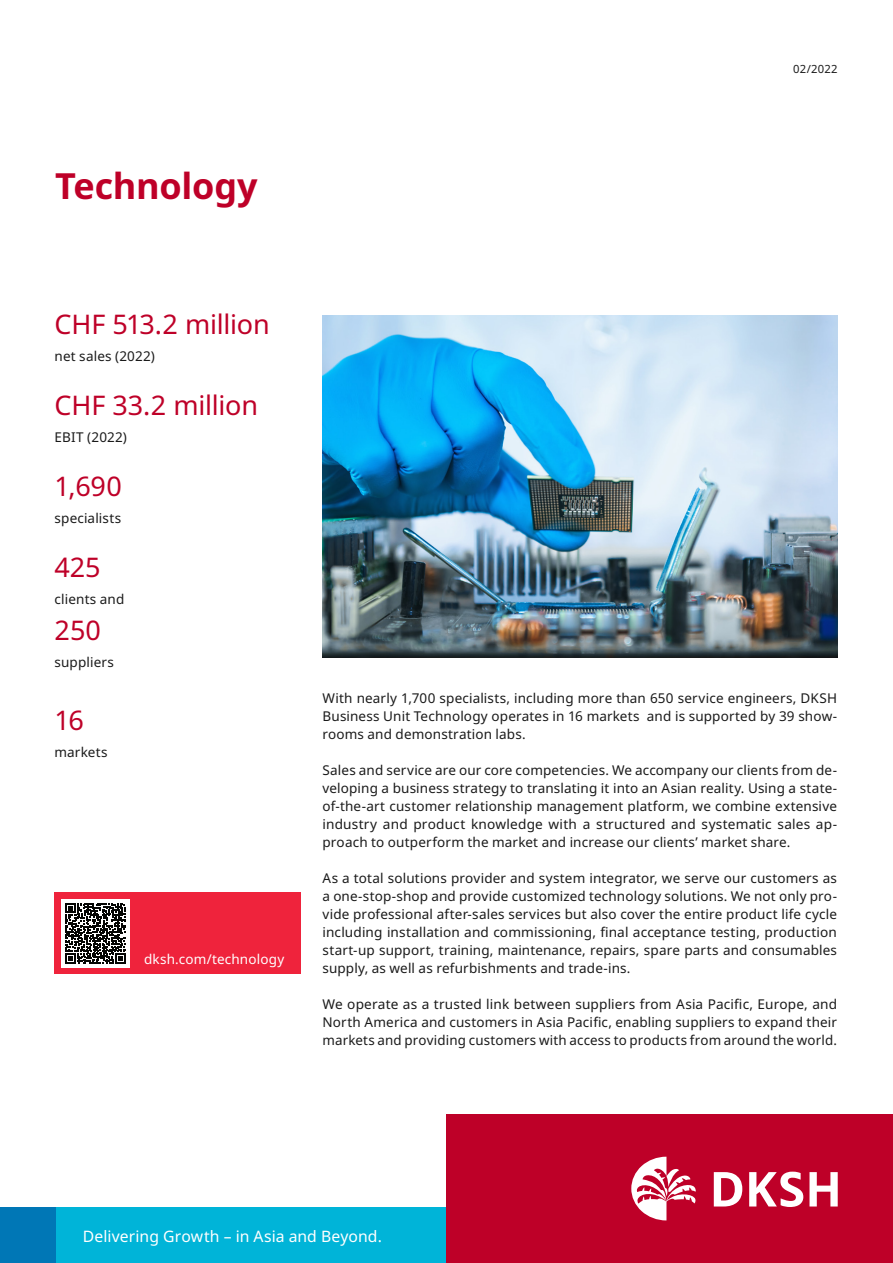
<style>
.page{position:relative;width:893px;height:1263px;background:#fff}
.page>*{position:absolute;margin:0;border:0;box-sizing:border-box;transform-origin:0 0}
.t1{font:700 36px "Noto Sans";letter-spacing:-.01em;color:#be0028}
.t2{font:27px "Noto Sans";letter-spacing:-.01em;color:#be0028}
.t3{font:15.75px "Noto Sans";letter-spacing:.005em;color:#fff}
.t4{font:13.5px/18px "Noto Sans";letter-spacing:.01em;color:#1a1a1a;text-align:justify}
.t5{font:13.5px "Noto Sans";letter-spacing:.01em;color:#fff}
.t6{font:11.25px "Noto Sans";letter-spacing:.01em;color:#1a1a1a}
</style>
<div class="page">
<div style="left:0;top:1208px;width:446px;height:55px;background:#00b4d8"></div>
<div style="left:446px;top:1114px;width:447px;height:149px;background:#be0028"></div>
<svg style="left:714px;top:1172px;width:28px;height:34px"></svg>
<svg style="left:749px;top:1171px;width:54px;height:36px"></svg>
<svg style="left:809px;top:1172px;width:29px;height:34px"></svg>
<svg style="left:631px;top:1157px;width:65px;height:63px"></svg>
<div style="left:0;top:1208px;width:55px;height:55px;background:#0077b6"></div>
<img style="left:322px;top:316px;width:515px;height:342px">
<div style="left:55px;top:892px;width:246px;height:81px;background:#ef233c"></div>
<div style="left:61px;top:899px;width:68px;height:68px;background:#fff"></div>
<svg style="left:65px;top:903px;width:61px;height:61px"></svg>
<h1 class="t1" style="left:55px;top:161px;width:204px">Technology</h1>
<p class="t6" style="left:793px;top:61px;width:46px">02/2022</p>
<h2 class="t2" style="left:55px;top:305px;width:217px">CHF 513.2 million</h2>
<p class="t4" style="left:55px;top:348px;width:102px">net sales (2022)</p>
<h2 class="t2" style="left:55px;top:386px;width:205px">CHF 33.2 million</h2>
<p class="t4" style="left:55px;top:429px;width:74px">EBIT (2022)</p>
<h2 class="t2" style="left:55px;top:467px;width:69px">1,690</h2>
<p class="t4" style="left:55px;top:510px;width:68px">specialists</p>
<h2 class="t2" style="left:55px;top:548px;width:48px">425</h2>
<p class="t4" style="left:55px;top:591px;width:71px">clients and</p>
<h2 class="t2" style="left:55px;top:611px;width:48px">250</h2>
<p class="t4" style="left:55px;top:654px;width:61px">suppliers</p>
<h2 class="t2" style="left:55px;top:701px;width:31px">16</h2>
<p class="t4" style="left:55px;top:744px;width:54px">markets</p>
<p class="t5" style="left:144px;top:950px;width:142px">dksh.com/technology</p>
<p class="t4" style="left:322px;top:690px;width:516px">With nearly 1,700 specialists, including more than 650 service engineers, DKSH Business Unit Technology operates in 16 markets and is supported by 39 show&shy;rooms and demonstration labs.</p>
<p class="t4" style="left:322px;top:762px;width:516px">Sales and service are our core competencies. We accompany our clients from de&shy;veloping a business strategy to translating it into an Asian reality. Using a state&shy;of-the-art customer relationship management platform, we combine extensive industry and product knowledge with a structured and systematic sales ap&shy;proach to outperform the market and increase our clients’ market share.</p>
<p class="t4" style="left:322px;top:870px;width:516px">As a total solutions provider and system integrator, we serve our customers as a one-stop-shop and provide customized technology solutions. We not only pro&shy;vide professional after-sales services but also cover the entire product life cycle including installation and commissioning, final acceptance testing, production start-up support, training, maintenance, repairs, spare parts and consumables supply, as well as refurbishments and trade-ins.</p>
<p class="t4" style="left:322px;top:996px;width:516px">We operate as a trusted link between suppliers from Asia Pacific, Europe, and North America and customers in Asia Pacific, enabling suppliers to expand their markets and providing customers with access to products from around the world.</p>
<p class="t3" style="left:83px;top:1225px;width:300px">Delivering Growth – in Asia and Beyond.</p>
</div>
